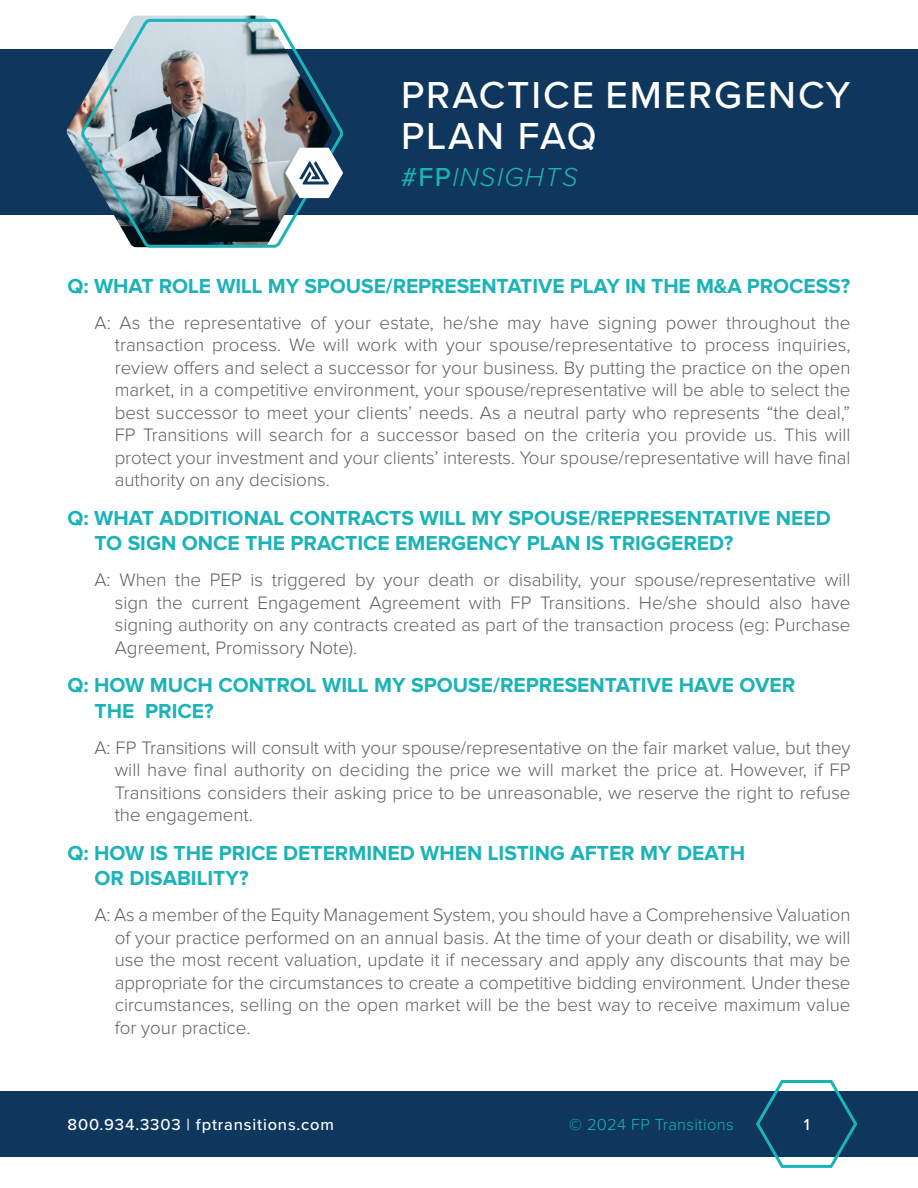
<style>
.page{position:relative;width:918px;height:1188px;background:#fff}
.page>*{position:absolute;margin:0;border:0;box-sizing:border-box;transform-origin:0 0}
.t1{font:500 39px/40.5px "Proxima Nova";letter-spacing:.05em;color:#fff}
.t2{font:italic 300 27px "Proxima Nova";letter-spacing:.05em;color:#1ab3b7}
.Paragraph_Heading_1{font:700 21px/25.2px "Proxima Nova";color:#1ab3b7}
.Copy_1-_Black{font:700 21px/25.2px "Proxima Nova";color:#1ab3b7}
.Copy_1-_Black-2{font:300 18.75px/22.5px "Proxima Nova";color:#606060;text-align:justify}
.t3{font:500 16.5px "Proxima Nova";letter-spacing:.05em;color:#fff}
.t4{font:300 16.5px "Proxima Nova";letter-spacing:.02em;color:#1ab3b7}
.s1{font-weight:500;font-style:normal}
</style>
<div class="page">
<div style="left:0;top:1091px;width:918px;height:66px;background:#0f365d"></div>
<svg style="left:756px;top:1080px;width:102px;height:88px"></svg>
<div style="left:0;top:49px;width:918px;height:165px;background:#0f365c"></div>
<img style="left:66px;top:16px;width:200px;height:199px">
<img style="left:78px;top:17px;width:268px;height:231px">
<svg style="left:285px;top:148px;width:58px;height:50px"></svg>
<p class="t1" style="left:401px;top:73px;width:451px">PRACTICE EMERGENCY<br>PLAN FAQ</p>
<p class="t2" style="left:401px;top:157px;width:178px"><span class="s1">#FP</span>INSIGHTS</p>
<p class="Paragraph_Heading_1" style="left:68px;top:273px;width:784px">Q: WHAT ROLE WILL MY SPOUSE/REPRESENTATIVE PLAY IN THE M&amp;A PROCESS?</p>
<p class="Copy_1-_Black-2" style="left:115px;top:311px;width:737px;text-indent:-20px">A: As the representative of your estate, he/she may have signing power throughout the transaction process. We will work with your spouse/representative to process inquiries, review offers and select a successor for your business. By putting the practice on the open market, in a competitive environment, your spouse/representative will be able to select the best successor to meet your clients’ needs. As a neutral party who represents “the deal,” FP Transitions will search for a successor based on the criteria you provide us. This will protect your investment and your clients’ interests. Your spouse/representative will have final authority on any decisions.</p>
<p class="Paragraph_Heading_1" style="left:94px;top:505px;width:738px;text-indent:-27px">Q: WHAT ADDITIONAL CONTRACTS WILL MY SPOUSE/REPRESENTATIVE NEED<br>TO SIGN ONCE THE PRACTICE EMERGENCY PLAN IS TRIGGERED?</p>
<p class="Copy_1-_Black-2" style="left:115px;top:569px;width:737px;text-indent:-20px">A: When the PEP is triggered by your death or disability, your spouse/representative will sign the current Engagement Agreement with FP Transitions. He/she should also have signing authority on any contracts created as part of the transaction process (eg: Purchase Agreement, Promissory Note).</p>
<p class="Copy_1-_Black" style="left:94px;top:672px;width:702px;text-indent:-27px">Q: HOW MUCH CONTROL WILL MY SPOUSE/REPRESENTATIVE HAVE OVER<br>THE PRICE?</p>
<p class="Copy_1-_Black-2" style="left:115px;top:736px;width:737px;text-indent:-20px">A: FP Transitions will consult with your spouse/representative on the fair market value, but they will have final authority on deciding the price we will market the price at. However, if FP Transitions considers their asking price to be unreasonable, we reserve the right to refuse the engagement.</p>
<p class="Paragraph_Heading_1" style="left:94px;top:840px;width:652px;text-indent:-27px">Q: HOW IS THE PRICE DETERMINED WHEN LISTING AFTER MY DEATH<br>OR DISABILITY?</p>
<p class="Copy_1-_Black-2" style="left:115px;top:903px;width:737px;text-indent:-20px">A: As a member of the Equity Management System, you should have a Comprehensive Valuation of your practice performed on an annual basis. At the time of your death or disability, we will use the most recent valuation, update it if necessary and apply any discounts that may be appropriate for the circumstances to create a competitive bidding environment. Under these circumstances, selling on the open market will be the best way to receive maximum value for your practice.</p>
<p class="t3" style="left:68px;top:1113px;width:268px">800.934.3303 | fptransitions.com</p>
<p class="t4" style="left:569px;top:1113px;width:166px">© 2024 FP Transitions</p>
<p class="t3" style="left:804px;top:1113px;width:7px">1</p>
</div>
